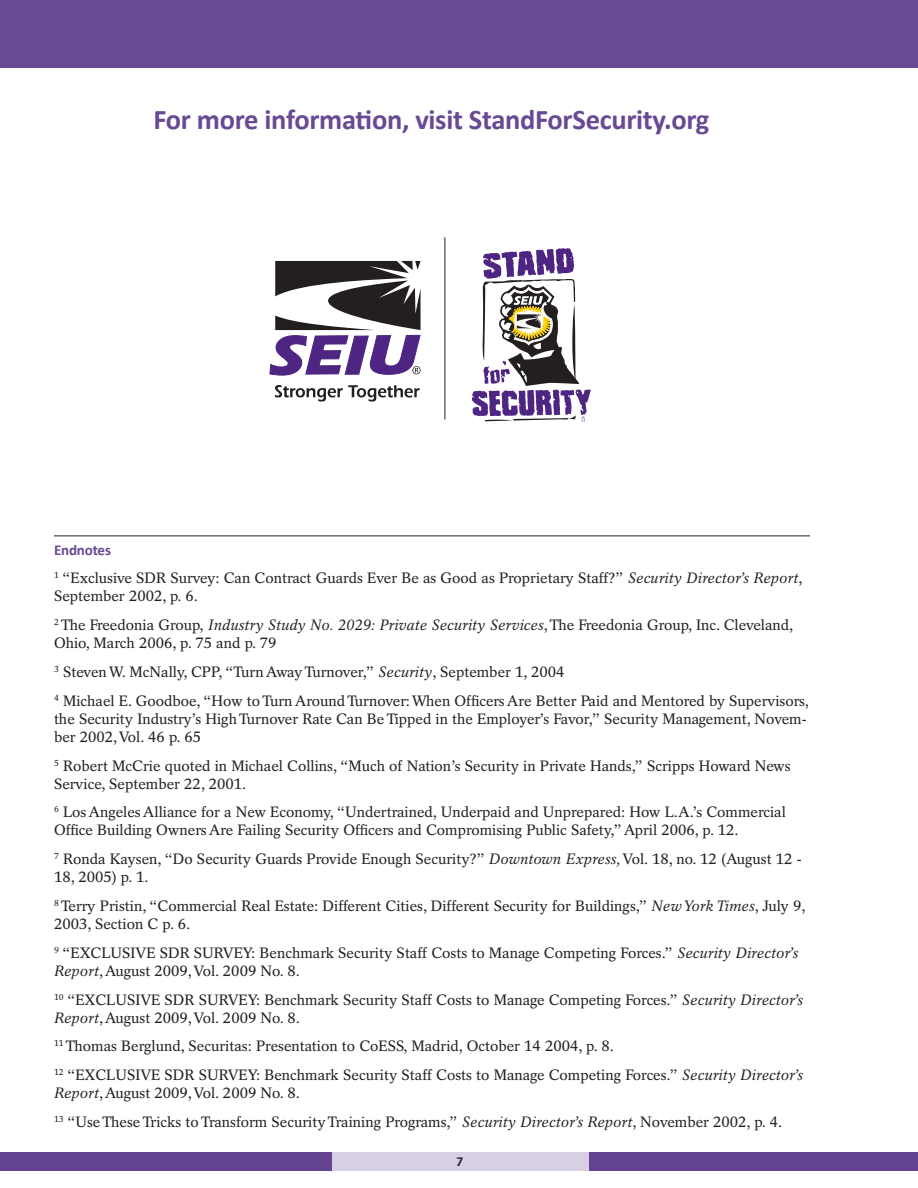
<style>
.page{position:relative;width:918px;height:1188px;background:#fff}
.page>*{position:absolute;margin:0;border:0;box-sizing:border-box;transform-origin:0 0}
.t1{font:700 28.5px "Calibri";letter-spacing:-.01em;color:#684994}
.t2{font:15px/18px "Rotation LT Std";color:#231f20}
.t3{font:700 15px "Calibri";color:#684994}
.t4{font:700 12px "Vectora LT Std";color:#231f20}
.s1{font-style:italic}
</style>
<div class="page">
<div style="left:0;top:0;width:918px;height:68px;background:#684994"></div>
<div style="left:0;top:1152px;width:918px;height:18px;background:#644391"></div>
<div style="left:332px;top:1152px;width:257px;height:18px;background:#d7d0e5"></div>
<svg style="left:275px;top:385px;width:145px;height:17px"></svg>
<svg style="left:269px;top:261px;width:152px;height:115px"></svg>
<hr style="left:444px;top:237px;width:1px;height:182px;background:#231f20">
<svg style="left:472px;top:248px;width:119px;height:174px"></svg>
<hr style="left:54px;top:536px;width:756px;height:1px;background:#231f20">
<h1 class="t1" style="left:153px;top:102px;width:558px">For more information, visit StandForSecurity.org</h1>
<p class="t3" style="left:54px;top:540px;width:59px">Endnotes</p>
<p class="t2" style="left:54px;top:569px;width:750px"><sup>1</sup> “Exclusive SDR Survey: Can Contract Guards Ever Be as Good as Proprietary Staff?” <span class="s1">Security Director’s Report</span>,<br>September 2002, p. 6.</p>
<p class="t2" style="left:54px;top:616px;width:741px"><sup>2</sup> The Freedonia Group, <span class="s1">Industry Study No. 2029: Private Security Services</span>, The Freedonia Group, Inc. Cleveland,<br>Ohio, March 2006, p. 75 and p. 79</p>
<p class="t2" style="left:54px;top:658px;width:757px;line-height:28.8px"><sup>3</sup> Steven W. McNally, CPP, “Turn Away Turnover,” <span class="s1">Security</span>, September 1, 2004<br><sup>4</sup> Michael E. Goodboe, “How to Turn Around Turnover: When Officers Are Better Paid and Mentored by Supervisors,</p>
<p class="t2" style="left:54px;top:710px;width:754px">the Security Industry’s High Turnover Rate Can Be Tipped in the Employer’s Favor,” Security Management, Novem&shy;ber 2002, Vol. 46 p. 65</p>
<p class="t2" style="left:54px;top:757px;width:738px"><sup>5</sup> Robert McCrie quoted in Michael Collins, “Much of Nation’s Security in Private Hands,” Scripps Howard News<br>Service, September 22, 2001.</p>
<p class="t2" style="left:54px;top:803px;width:733px"><sup>6</sup> Los Angeles Alliance for a New Economy, “Undertrained, Underpaid and Unprepared: How L.A.’s Commercial<br>Office Building Owners Are Failing Security Officers and Compromising Public Safety,” April 2006, p. 12.</p>
<p class="t2" style="left:54px;top:850px;width:749px"><sup>7</sup> Ronda Kaysen, “Do Security Guards Provide Enough Security?” <span class="s1">Downtown Express,</span> Vol. 18, no. 12 (August 12 -<br>18, 2005) p. 1.</p>
<p class="t2" style="left:54px;top:897px;width:753px"><sup>8</sup> Terry Pristin, “Commercial Real Estate: Different Cities, Different Security for Buildings,” <span class="s1">New York Times</span>, July 9,<br>2003, Section C p. 6.</p>
<p class="t2" style="left:54px;top:944px;width:746px"><sup>9</sup> “EXCLUSIVE SDR SURVEY: Benchmark Security Staff Costs to Manage Competing Forces.” <span class="s1">Security Director’s<br>Report</span>, August 2009, Vol. 2009 No. 8.</p>
<p class="t2" style="left:54px;top:991px;width:751px"><sup>10</sup> “EXCLUSIVE SDR SURVEY: Benchmark Security Staff Costs to Manage Competing Forces.” <span class="s1">Security Director’s<br>Report</span>, August 2009, Vol. 2009 No. 8.</p>
<p class="t2" style="left:54px;top:1032px;width:751px;line-height:28.8px"><sup>11</sup> Thomas Berglund, Securitas: Presentation to CoESS, Madrid, October 14 2004, p. 8.<br><sup>12</sup> “EXCLUSIVE SDR SURVEY: Benchmark Security Staff Costs to Manage Competing Forces.” <span class="s1">Security Director’s</span></p>
<p class="t2" style="left:54px;top:1079px;width:730px;line-height:28.8px"><span class="s1">Report</span>, August 2009, Vol. 2009 No. 8.<br><sup>13</sup> “Use These Tricks to Transform Security Training Programs,” <span class="s1">Security Director’s Report</span>, November 2002, p. 4.</p>
<p class="t4" style="left:457px;top:1154px;width:9px">7</p>
</div>
